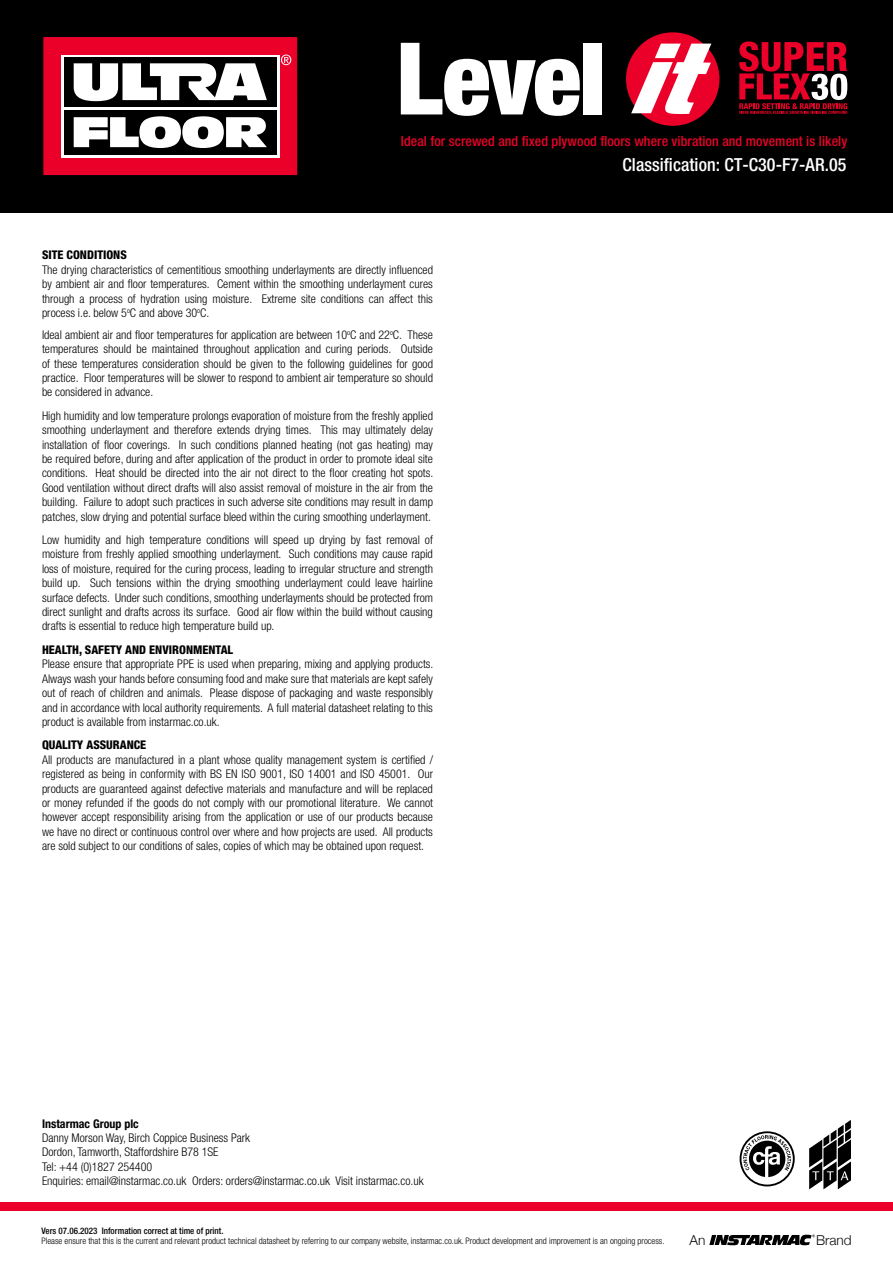
<style>
.page{position:relative;width:893px;height:1263px;background:#fff}
.page>*{position:absolute;margin:0;border:0;box-sizing:border-box;transform-origin:0 0}
.t1{font:500 condensed 18px "Helvetica Neue LT Pro";letter-spacing:.005em;color:#fff}
.t2{font:500 condensed 13.95px "Helvetica Neue LT Pro";letter-spacing:.005em;color:#ea0029}
.t3{font:300 13.65px "Helvetica Neue";color:#120f0d}
.t4{font:300 condensed 12px/14.4px "Helvetica Neue LT Pro";color:#000;text-align:justify}
.t5{font:800 condensed 12px "Helvetica Neue LT Pro";color:#000}
.t6{font:700 condensed 12px "Helvetica Neue LT Pro";color:#000}
.t7{font:300 condensed 9px "Helvetica Neue LT Pro";color:#000}
.t8{font:500 condensed 9px "Helvetica Neue LT Pro";color:#000}
</style>
<div class="page">
<div style="left:0;top:1202px;width:893px;height:8px;background:#ea0029"></div>
<svg style="left:709px;top:1234px;width:106px;height:11px"></svg>
<svg style="left:809px;top:1120px;width:42px;height:69px"></svg>
<svg style="left:740px;top:1131px;width:55px;height:55px"></svg>
<div style="left:0;top:0;width:893px;height:213px;background:#000"></div>
<svg style="left:401px;top:43px;width:179px;height:73px"></svg>
<div style="left:584px;top:43px;width:18px;height:71px;background:#fff"></div>
<div style="left:626px;top:32px;width:93px;height:94px;background:#ea0029;border-radius:50%"></div>
<svg style="left:631px;top:44px;width:80px;height:70px"></svg>
<svg style="left:739px;top:42px;width:108px;height:72px"></svg>
<div style="left:43px;top:37px;width:254px;height:138px;background:#ea0029"></div>
<svg style="left:281px;top:55px;width:10px;height:10px"></svg>
<svg style="left:61px;top:55px;width:219px;height:103px;background:#d7d7d7"></svg>
<div style="left:64px;top:110px;width:213px;height:44px;background:#000"></div>
<div style="left:64px;top:58px;width:213px;height:49px;background:#000"></div>
<svg style="left:74px;top:116px;width:193px;height:32px"></svg>
<svg style="left:74px;top:63px;width:193px;height:38px"></svg>
<p class="t2" style="left:401px;top:133px;width:448px">Ideal for screwed and fixed plywood floors where vibration and movement is likely</p>
<p class="t1" style="left:622px;top:154px;width:225px">Classification: CT-C30-F7-AR.05</p>
<p class="t5" style="left:42px;top:248px;width:86px">SITE CONDITIONS</p>
<p class="t4" style="left:42px;top:262px;width:392px">The drying characteristics of cementitious smoothing underlayments are directly influenced by ambient air and floor temperatures. Cement within the smoothing underlayment cures through a process of hydration using moisture. Extreme site conditions can affect this process i.e. below 5<sup>o</sup>C and above 30<sup>o</sup>C.</p>
<p class="t4" style="left:42px;top:327px;width:392px">Ideal ambient air and floor temperatures for application are between 10<sup>o</sup>C and 22<sup>o</sup>C. These temperatures should be maintained throughout application and curing periods. Outside of these temperatures consideration should be given to the following guidelines for good practice. Floor temperatures will be slower to respond to ambient air temperature so should be considered in advance.</p>
<p class="t4" style="left:42px;top:408px;width:393px">High humidity and low temperature prolongs evaporation of moisture from the freshly applied smoothing underlayment and therefore extends drying times. This may ultimately delay installation of floor coverings. In such conditions planned heating (not gas heating) may be required before, during and after application of the product in order to promote ideal site conditions. Heat should be directed into the air not direct to the floor creating hot spots.<br>Good ventilation without direct drafts will also assist removal of moisture in the air from the building. Failure to adopt such practices in such adverse site conditions may result in damp patches, slow drying and potential surface bleed within the curing smoothing underlayment.</p>
<p class="t4" style="left:42px;top:532px;width:393px">Low humidity and high temperature conditions will speed up drying by fast removal of moisture from freshly applied smoothing underlayment. Such conditions may cause rapid loss of moisture, required for the curing process, leading to irregular structure and strength build up. Such tensions within the drying smoothing underlayment could leave hairline surface defects. Under such conditions, smoothing underlayments should be protected from direct sunlight and drafts across its surface. Good air flow within the build without causing drafts is essential to reduce high temperature build up.</p>
<p class="t5" style="left:42px;top:642px;width:193px">HEALTH, SAFETY AND ENVIRONMENTAL</p>
<p class="t4" style="left:42px;top:657px;width:393px">Please ensure that appropriate PPE is used when preparing, mixing and applying products.<br>Always wash your hands before consuming food and make sure that materials are kept safely out of reach of children and animals. Please dispose of packaging and waste responsibly and in accordance with local authority requirements. A full material datasheet relating to this product is available from instarmac.co.uk.</p>
<p class="t5" style="left:42px;top:738px;width:106px">QUALITY ASSURANCE</p>
<p class="t4" style="left:42px;top:752px;width:393px">All products are manufactured in a plant whose quality management system is certified / registered as being in conformity with BS EN ISO 9001, ISO 14001 and ISO 45001. Our products are guaranteed against defective materials and manufacture and will be replaced or money refunded if the goods do not comply with our promotional literature. We cannot however accept responsibility arising from the application or use of our products because we have no direct or continuous control over where and how projects are used. All products are sold subject to our conditions of sales, copies of which may be obtained upon request.</p>
<p class="t6" style="left:42px;top:1116px;width:98px">Instarmac Group plc</p>
<p class="t4" style="left:42px;top:1130px;width:210px">Danny Morson Way, Birch Coppice Business Park<br>Dordon, Tamworth, Staffordshire B78 1SE</p>
<p class="t4" style="left:42px;top:1159px;width:383px">Tel: +44 (0)1827 254400<br>Enquiries: email@instarmac.co.uk Orders: orders@instarmac.co.uk Visit instarmac.co.uk</p>
<p class="t8" style="left:41px;top:1225px;width:184px">Vers 07.06.2023 Information correct at time of print.</p>
<p class="t7" style="left:41px;top:1236px;width:625px">Please ensure that this is the current and relevant product technical datasheet by referring to our company website, instarmac.co.uk. Product development and improvement is an ongoing process.</p>
<p class="t3" style="left:690px;top:1229px;width:17px">An</p>
<p class="t3" style="left:816px;top:1229px;width:37px">Brand</p>
</div>
